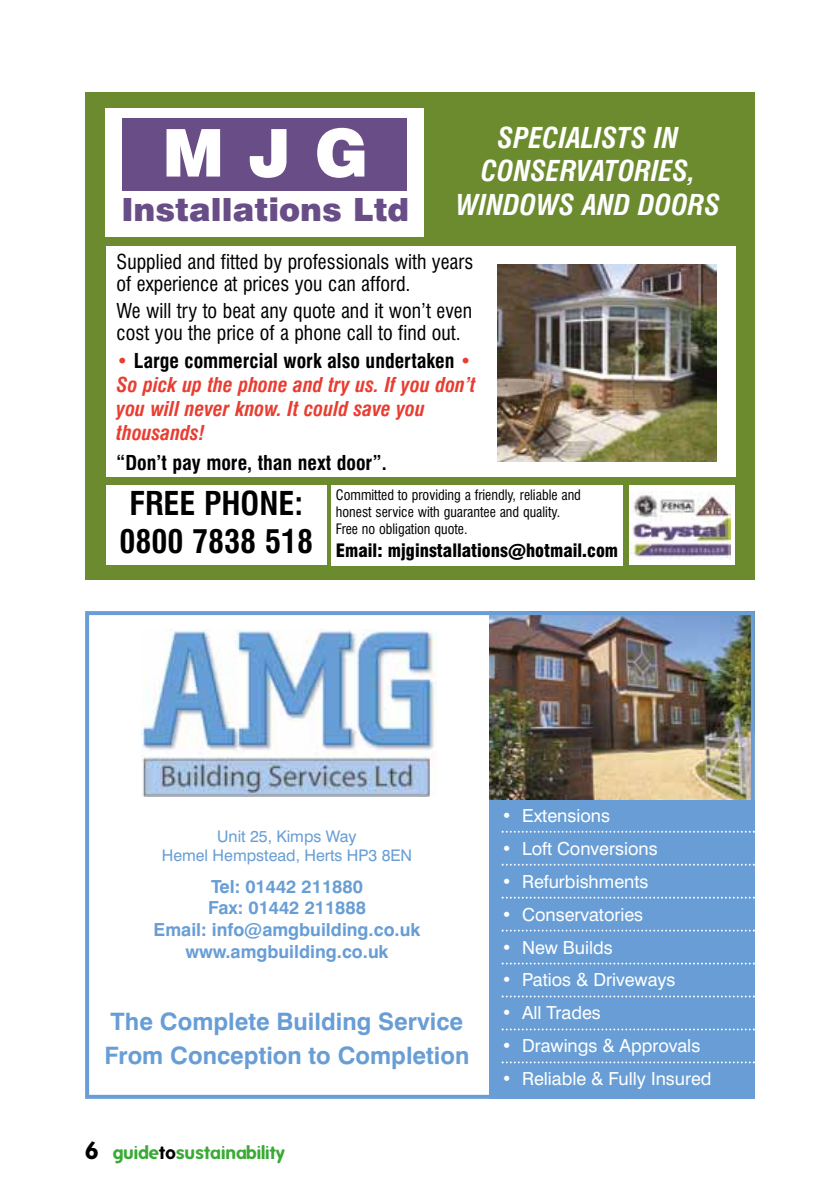
<style>
.page{position:relative;width:840px;height:1191px;background:#fff}
.page>*{position:absolute;margin:0;border:0;box-sizing:border-box;transform-origin:0 0}
.t1{font:900 66px "Swiss 721 BT";color:#fff}
.t2{font:700 condensed 32px/38.4px "Swiss 721 BT";color:#000;text-align:center}
.t3{font:900 32px "Swiss 721 BT";color:#684d87}
.t4{font:italic 700 condensed 28px/33.6px "Swiss 721 BT";color:#fff;text-align:center}
.t5{font:700 24px/34px "Swiss 721 BT";color:#689ed5}
.t6{font:condensed 20px/22px "Swiss 721 BT";color:#000}
.t7{font:italic 700 condensed 20px/24.2px "Swiss 721 BT";color:#e83e32}
.t8{font:700 condensed 20px "Swiss 721 BT";color:#000}
.t9{font:18px "Swiss 721 BT";color:#fff}
.t10{font:700 18px/21.6px "Swiss 721 BT";color:#689ed5;text-align:center}
.t11{font:900 condensed 18px "Swiss 721 BT";color:#000}
.t12{font:700 18px "Folks";color:#3aaa35}
.t13{font:16px/19.2px "Swiss 721 BT";color:#689ed5;text-align:center}
.t14{font:condensed 14px/16.8px "Swiss 721 BT";color:#000}
.s1{font-style:normal}
.s2{font-style:normal;color:#000}
.s3{font-size:24px;color:#000}
.s4{color:#000}
</style>
<div class="page">
<div style="left:85px;top:92px;width:669px;height:488px;background:#6c8b2f"></div>
<div style="left:105px;top:108px;width:318px;height:128px;background:#fff"></div>
<div style="left:106px;top:246px;width:629px;height:231px;background:#fff"></div>
<div style="left:106px;top:485px;width:220px;height:80px;background:#fff"></div>
<div style="left:332px;top:485px;width:290px;height:80px;background:#fff"></div>
<div style="left:122px;top:118px;width:284px;height:72px;background:#684d87"></div>
<img style="left:497px;top:264px;width:219px;height:198px">
<div style="left:629px;top:485px;width:105px;height:80px;background:#fff"></div>
<img style="left:629px;top:491px;width:100px;height:68px">
<div style="left:489px;top:611px;width:265px;height:487px;background:#689ed5"></div>
<img style="left:489px;top:616px;width:260px;height:183px">
<div style="left:85px;top:611px;width:669px;height:487px;border:4px solid #689ed5"></div>
<svg style="left:501px;top:830px;width:253px;height:2px"></svg>
<svg style="left:501px;top:863px;width:253px;height:2px"></svg>
<svg style="left:501px;top:896px;width:253px;height:2px"></svg>
<svg style="left:501px;top:929px;width:253px;height:2px"></svg>
<svg style="left:501px;top:962px;width:253px;height:2px"></svg>
<svg style="left:501px;top:995px;width:253px;height:2px"></svg>
<svg style="left:501px;top:1028px;width:253px;height:2px"></svg>
<svg style="left:501px;top:1061px;width:253px;height:2px"></svg>
<img style="left:141px;top:629px;width:295px;height:167px">
<h3 class="t4" style="left:456px;top:121px;width:265px">SPECIALISTS IN<br>CONSERVATORIES,<br>WINDOWS AND DOORS</h3>
<p class="t6" style="left:116px;top:250px;width:358px">Supplied and fitted by professionals with years of experience at prices you can afford.</p>
<p class="t6" style="left:116px;top:300px;width:357px">We will try to beat any quote and it won’t even cost you the price of a phone call to find out.</p>
<p class="t7" style="left:116px;top:348px;width:360px"><span class="s1">•</span> <span class="s2">Large commercial work also undertaken</span> <span class="s1">•<br></span>So pick up the phone and try us. If you don’t you will never know. It could save you thousands!</p>
<p class="t8" style="left:116px;top:451px;width:271px">“Don’t pay more, than next door”.</p>
<h2 class="t2" style="left:119px;top:484px;width:195px">FREE PHONE:<br>0800 7838 518</h2>
<p class="t14" style="left:336px;top:487px;width:246px">Committed to providing a friendly, reliable and honest service with guarantee and quality.<br>Free no obligation quote.</p>
<h1 class="t1" style="left:162px;top:113px;width:208px">M J G</h1>
<h2 class="t3" style="left:121px;top:190px;width:289px">Installations Ltd</h2>
<p class="t11" style="left:336px;top:539px;width:283px">Email: mjginstallations@hotmail.com</p>
<p class="t13" style="left:162px;top:826px;width:252px">Unit 25, Kimps Way<br>Hemel Hempstead, Herts HP3 8EN</p>
<p class="t10" style="left:153px;top:875px;width:268px">Tel: 01442 211880<br>Fax: 01442 211888<br>Email: info@amgbuilding.co.uk www.amgbuilding.co.uk</p>
<p class="t5" style="left:104px;top:1004px;width:366px">The Complete Building Service<br>From Conception to Completion</p>
<p class="t12" style="left:85px;top:1142px;width:201px"><span class="s3">6</span> guide<span class="s4">to</span>sustainability</p>
<p class="t9" style="left:501px;top:804px;width:110px">• Extensions</p>
<p class="t9" style="left:501px;top:837px;width:157px">• Loft Conversions</p>
<p class="t9" style="left:501px;top:870px;width:148px">• Refurbishments</p>
<p class="t9" style="left:501px;top:903px;width:143px">• Conservatories</p>
<p class="t9" style="left:501px;top:936px;width:112px">• New Builds</p>
<p class="t9" style="left:501px;top:969px;width:175px">• Patios &amp; Driveways</p>
<p class="t9" style="left:501px;top:1002px;width:101px">• All Trades</p>
<p class="t9" style="left:501px;top:1035px;width:200px">• Drawings &amp; Approvals</p>
<p class="t9" style="left:501px;top:1068px;width:211px">• Reliable &amp; Fully Insured</p>
</div>
